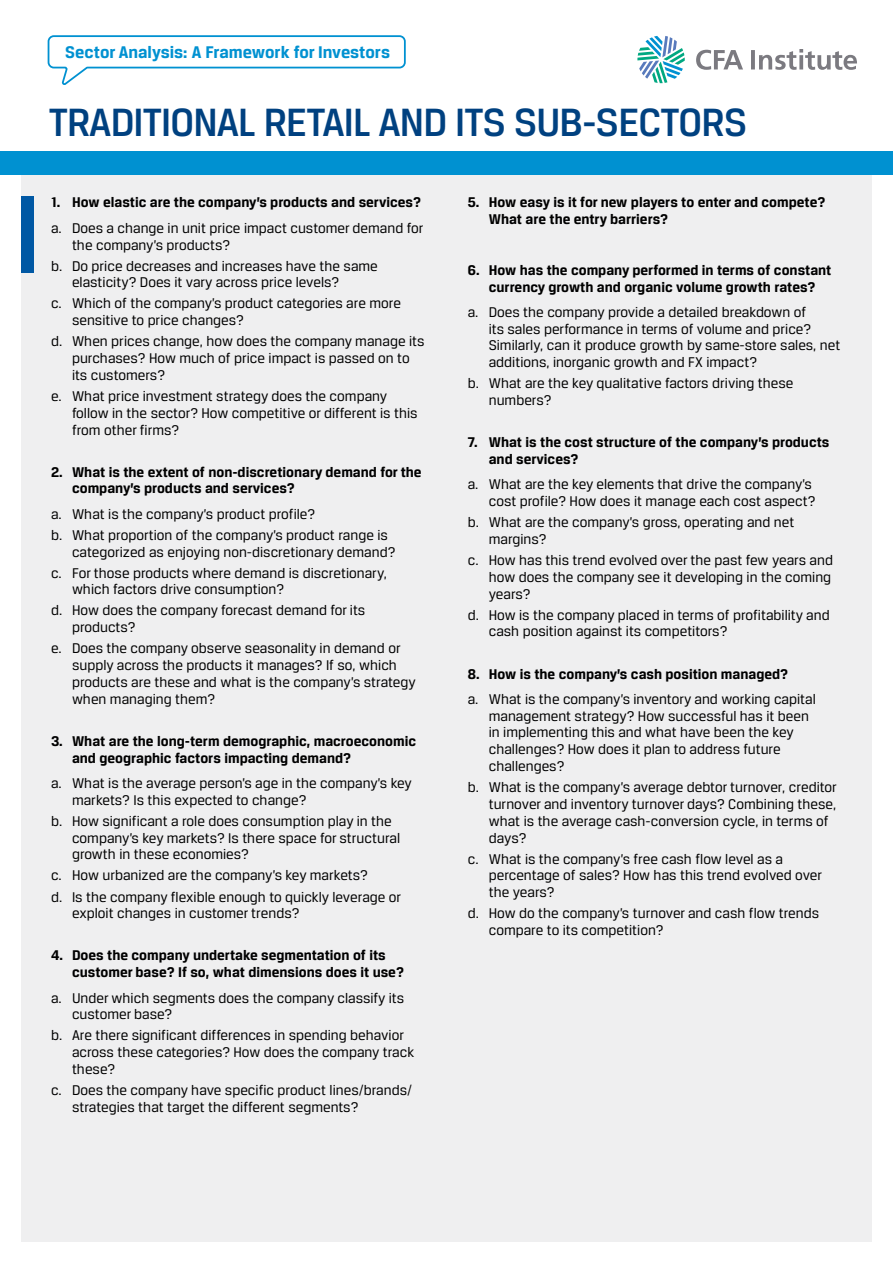
<style>
.page{position:relative;width:893px;height:1263px;background:#fff}
.page>*{position:absolute;margin:0;border:0;box-sizing:border-box;transform-origin:0 0}
.t1{font:500 42px "CFA Breuer Text";letter-spacing:-.02em;color:#004180}
.t2{font:700 18px "CFA Breuer Text";color:#0091d1}
.t3{font:15px/16.8px "CFA Breuer Text";color:#000}
.t4{font:700 15px/16.8px "CFA Breuer Text";color:#000}
</style>
<div class="page">
<div style="left:21px;top:171px;width:851px;height:1071px;background:#efeff0"></div>
<svg style="left:47px;top:35px;width:359px;height:50px"></svg>
<svg style="left:637px;top:36px;width:48px;height:47px"></svg>
<svg style="left:696px;top:50px;width:47px;height:20px"></svg>
<hr style="left:751px;top:50px;width:4px;height:19px;background:#7b7a80">
<svg style="left:759px;top:49px;width:98px;height:21px"></svg>
<div style="left:21px;top:196px;width:13px;height:77px;background:#0058a4"></div>
<div style="left:0;top:151px;width:893px;height:23px;background:#0091d1"></div>
<p class="t2" style="left:65px;top:42px;width:326px">Sector Analysis: A Framework for Investors</p>
<h1 class="t1" style="left:49px;top:99px;width:700px">TRADITIONAL RETAIL AND ITS SUB-SECTORS</h1>
<p class="t4" style="left:51px;top:194px;width:371px">1. How elastic are the company’s products and services?</p>
<p class="t3" style="left:72px;top:219px;width:353px;text-indent:-21px">a. Does a change in unit price impact customer demand for the company’s products?</p>
<p class="t3" style="left:72px;top:257px;width:307px;text-indent:-21px">b. Do price decreases and increases have the same elasticity? Does it vary across price levels?</p>
<p class="t3" style="left:72px;top:295px;width:331px;text-indent:-21px">c. Which of the company’s product categories are more sensitive to price changes?</p>
<p class="t3" style="left:72px;top:333px;width:354px;text-indent:-21px">d. When prices change, how does the company manage its purchases? How much of price impact is passed on to its customers?</p>
<p class="t3" style="left:72px;top:387px;width:347px;text-indent:-21px">e. What price investment strategy does the company follow in the sector? How competitive or different is this from other firms?</p>
<p class="t4" style="left:72px;top:463px;width:351px;text-indent:-21px">2. What is the extent of non-discretionary demand for the company’s products and services?</p>
<p class="t3" style="left:51px;top:503px;width:338px;line-height:21px">a. What is the company’s product profile?<br>b. What proportion of the company’s product range is</p>
<p class="t3" style="left:51px;top:541px;width:346px;line-height:21px;text-indent:21px">categorized as enjoying non-discretionary demand? c. For those products where demand is discretionary,</p>
<p class="t3" style="left:51px;top:579px;width:316px;line-height:21px;text-indent:21px">which factors drive consumption?<br>d. How does the company forecast demand for its</p>
<p class="t3" style="left:51px;top:617px;width:351px;line-height:21px;text-indent:21px">products?<br>e. Does the company observe seasonality in demand or</p>
<p class="t3" style="left:72px;top:657px;width:345px">supply across the products it manages? If so, which products are these and what is the company’s strategy when managing them?</p>
<p class="t4" style="left:72px;top:732px;width:346px;text-indent:-21px">3. What are the long-term demographic, macroeconomic and geographic factors impacting demand?</p>
<p class="t3" style="left:72px;top:774px;width:342px;text-indent:-21px">a. What is the average person’s age in the company’s key markets? Is this expected to change?</p>
<p class="t3" style="left:72px;top:812px;width:330px;text-indent:-21px">b. How significant a role does consumption play in the company’s key markets? Is there space for structural growth in these economies?</p>
<p class="t3" style="left:51px;top:865px;width:352px;line-height:21px">c. How urbanized are the company’s key markets?<br>d. Is the company flexible enough to quickly leverage or</p>
<p class="t3" style="left:72px;top:905px;width:229px">exploit changes in customer trends?</p>
<p class="t4" style="left:72px;top:947px;width:333px;text-indent:-21px">4. Does the company undertake segmentation of its customer base? If so, what dimensions does it use?</p>
<p class="t3" style="left:72px;top:989px;width:334px;text-indent:-21px">a. Under which segments does the company classify its customer base?</p>
<p class="t3" style="left:72px;top:1027px;width:344px;text-indent:-21px">b. Are there significant differences in spending behavior across these categories? How does the company track these?</p>
<p class="t3" style="left:72px;top:1081px;width:342px;text-indent:-21px">c. Does the company have specific product lines/brands/ strategies that target the different segments?</p>
<p class="t4" style="left:489px;top:194px;width:338px;text-indent:-21px">5. How easy is it for new players to enter and compete?<br>What are the entry barriers?</p>
<p class="t4" style="left:468px;top:261px;width:365px;text-align:center">6. How has the company performed in terms of constant currency growth and organic volume growth rates?</p>
<p class="t3" style="left:489px;top:303px;width:353px;text-indent:-21px">a. Does the company provide a detailed breakdown of<br>its sales performance in terms of volume and price?<br>Similarly, can it produce growth by same-store sales, net additions, inorganic growth and FX impact?</p>
<p class="t3" style="left:489px;top:375px;width:306px;text-indent:-21px">b. What are the key qualitative factors driving these numbers?</p>
<p class="t4" style="left:489px;top:434px;width:342px;text-indent:-21px">7. What is the cost structure of the company’s products and services?</p>
<p class="t3" style="left:468px;top:476px;width:349px;text-align:right">a. What are the key elements that drive the company’s cost profile? How does it manage each cost aspect?</p>
<p class="t3" style="left:489px;top:514px;width:307px;text-indent:-21px">b. What are the company’s gross, operating and net margins?</p>
<p class="t3" style="left:489px;top:551px;width:346px;text-align:justify;text-indent:-21px">c. How has this trend evolved over the past few years and how does the company see it developing in the coming years?</p>
<p class="t3" style="left:489px;top:606px;width:342px;text-indent:-21px">d. How is the company placed in terms of profitability and cash position against its competitors?</p>
<p class="t4" style="left:468px;top:665px;width:322px">8. How is the company’s cash position managed?</p>
<p class="t3" style="left:489px;top:690px;width:329px;text-indent:-21px">a. What is the company’s inventory and working capital management strategy? How successful has it been in implementing this and what have been the key challenges? How does it plan to address future challenges?</p>
<p class="t3" style="left:489px;top:779px;width:350px;text-indent:-21px">b. What is the company’s average debtor turnover, creditor turnover and inventory turnover days? Combining these, what is the average cash-conversion cycle, in terms of days?</p>
<p class="t3" style="left:489px;top:850px;width:335px;text-indent:-21px">c. What is the company’s free cash flow level as a percentage of sales? How has this trend evolved over the years?</p>
<p class="t3" style="left:489px;top:905px;width:332px;text-indent:-21px">d. How do the company’s turnover and cash flow trends compare to its competition?</p>
</div>
